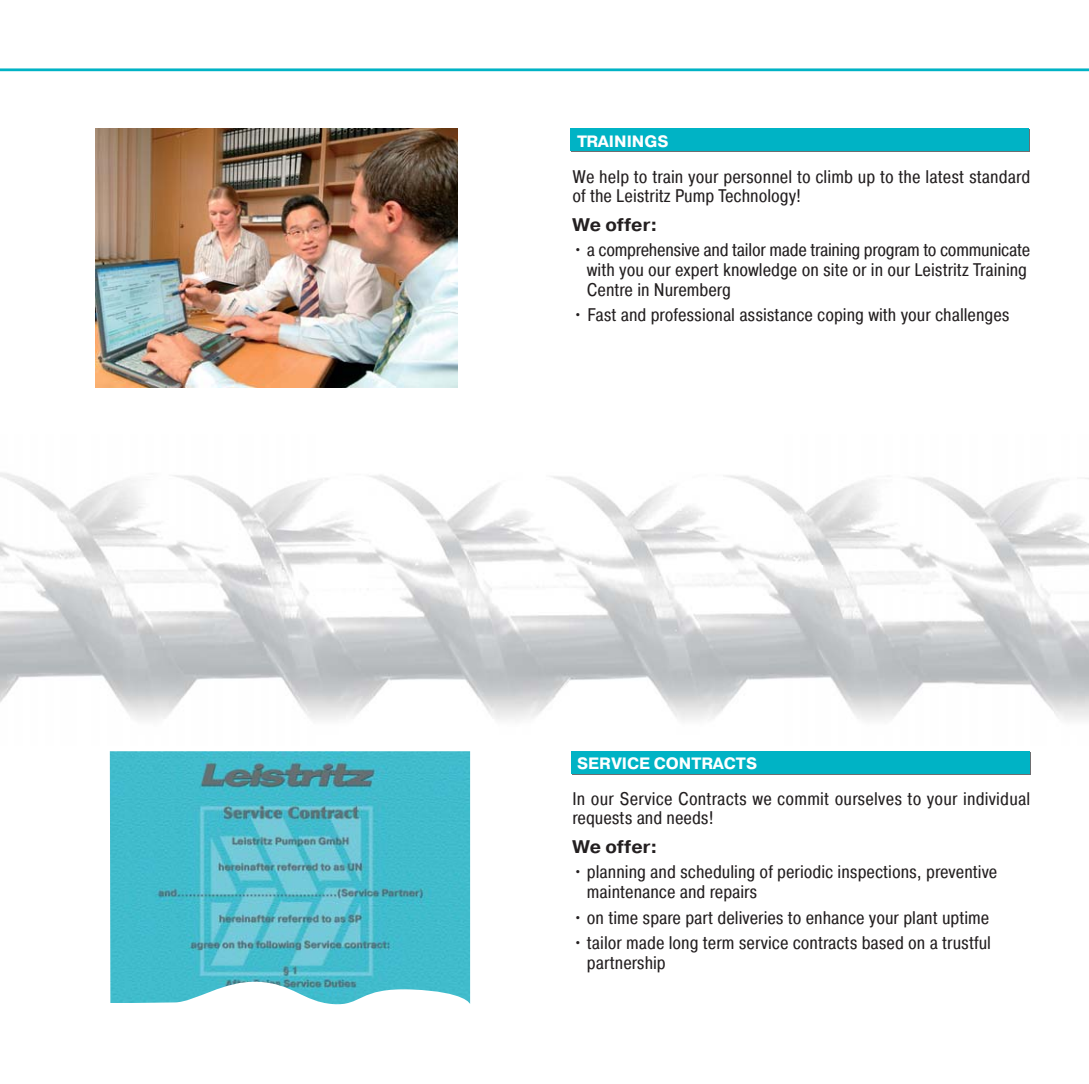
<style>
.page{position:relative;width:1089px;height:1084px;background:#fff}
.page>*{position:absolute;margin:0;border:0;box-sizing:border-box;transform-origin:0 0}
.t1{font:18.2px/20px "Pragmatica Cond A";color:#231f20}
.t2{font:18.2px "Pragmatica Bold A";color:#231f20}
.t3{font:16.4px "Pragmatica Bold A";color:#fff}
</style>
<div class="page">
<img style="left:0;top:472px;width:1088px;height:248px">
<div style="left:571px;top:129px;width:458px;height:23px;background:#6d6e70"></div>
<div style="left:570px;top:128px;width:458px;height:23px;background:#00b3c5"></div>
<div style="left:573px;top:752px;width:457px;height:22px;background:#00b3c5"></div>
<div style="left:572px;top:751px;width:457px;height:22px;background:#00b3c5"></div>
<hr style="left:0;top:68px;width:1088px;height:3px;background:#00b3c5">
<img style="left:110px;top:751px;width:360px;height:253px">
<img style="left:96px;top:128px;width:361px;height:259px">
<p class="t3" style="left:577px;top:135px;width:93px">TRAININGS</p>
<p class="t1" style="left:572px;top:168px;width:459px;line-height:19.2px">We help to train your personnel to climb up to the latest standard of the Leistritz Pump Technology!</p>
<p class="t2" style="left:572px;top:217px;width:87px">We offer:</p>
<p class="t1" style="left:587px;top:241px;width:445px;text-indent:-14px">• a comprehensive and tailor made training program to communicate with you our expert knowledge on site or in our Leistritz Training<br>Centre in Nuremberg</p>
<p class="t1" style="left:572px;top:306px;width:439px">• Fast and professional assistance coping with your challenges</p>
<p class="t3" style="left:577px;top:757px;width:181px">SERVICE CONTRACTS</p>
<p class="t1" style="left:572px;top:790px;width:459px;line-height:19.2px">In our Service Contracts we commit ourselves to your individual requests and needs!</p>
<p class="t2" style="left:572px;top:839px;width:87px">We offer:</p>
<p class="t1" style="left:587px;top:863px;width:412px;text-indent:-14px">• planning and scheduling of periodic inspections, preventive maintenance and repairs</p>
<p class="t1" style="left:572px;top:908px;width:418px">• on time spare part deliveries to enhance your plant uptime</p>
<p class="t1" style="left:587px;top:933px;width:405px;text-indent:-14px">• tailor made long term service contracts based on a trustful partnership</p>
</div>
